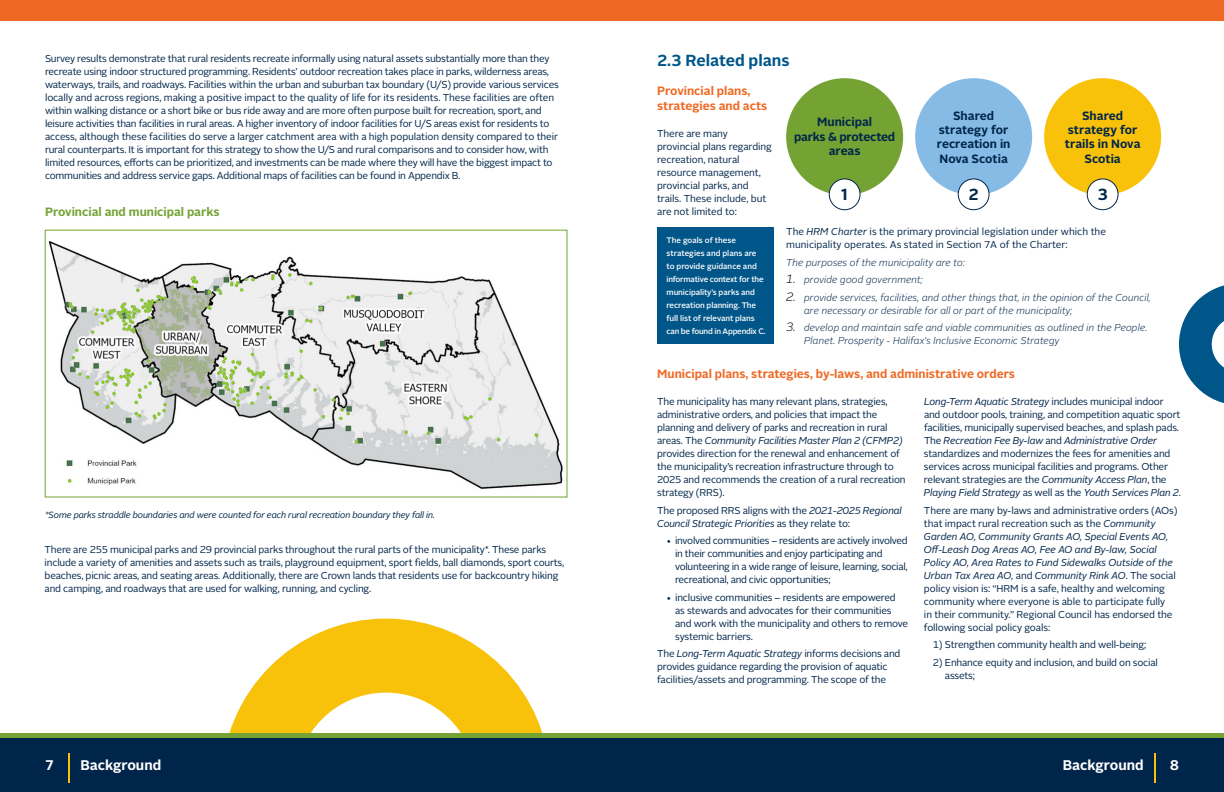
<style>
.page{position:relative;width:1224px;height:792px;background:#fff}
.page>*{position:absolute;margin:0;border:0;box-sizing:border-box;transform-origin:0 0}
.t1{font:700 16px "Alright Sans";color:#005689}
.t2{font:700 16px "Alright Sans";color:#00254a}
.t3{font:700 14px "Alright Sans";color:#fff}
.t4{font:700 12px/14.4px "Alright Sans";color:#00254a;text-align:center}
.t5{font:700 12px/14.4px "Alright Sans";color:#ef6924}
.t6{font:700 12px "Alright Sans";color:#74a333}
.t7{font:10px/13px "Alright Sans";letter-spacing:-.02em;color:#00254a}
.t8{font:italic 300 10px/13px "Alright Sans";color:#00254a}
.t9{font:10px/13px "Alright Sans";color:#00254a}
.t10{font:italic 10px/13px "Alright Sans";letter-spacing:-.02em;color:#00254a}
.t11{font:italic 9px "Alright Sans";letter-spacing:-.02em;color:#00254a}
.t12{font:500 8px/13px "Alright Sans";letter-spacing:-.01em;color:#fff}
.s1{font-style:italic}
.s2{font-size:12px;color:#000}
.s3{font-style:normal}
</style>
<div class="page">
<div style="left:0;top:0;width:1224px;height:20px;background:#ef6924"></div>
<svg style="left:1179px;top:285px;width:45px;height:118px"></svg>
<svg style="left:229px;top:619px;width:314px;height:114px"></svg>
<div style="left:0;top:734px;width:1224px;height:58px;background:#00254a"></div>
<div style="left:0;top:733px;width:1224px;height:5px;background:#74a333"></div>
<hr style="left:68px;top:753px;width:2px;height:30px;background:#f9c20a">
<img style="left:48px;top:241px;width:515px;height:248px">
<hr style="left:1154px;top:753px;width:2px;height:30px;background:#f9c20a">
<div style="left:657px;top:227px;width:117px;height:117px;background:#005689"></div>
<div style="left:786px;top:78px;width:117px;height:117px;background:#74a333;border-radius:50%"></div>
<div style="left:829px;top:179px;width:31px;height:31px;background:#fff;border-radius:50%"></div>
<div style="left:829px;top:178px;width:32px;height:32px;border:1px solid #00254a;border-radius:50%"></div>
<div style="left:915px;top:78px;width:117px;height:117px;background:#86bbe6;border-radius:50%"></div>
<div style="left:1044px;top:78px;width:117px;height:117px;background:#f9c20a;border-radius:50%"></div>
<div style="left:958px;top:179px;width:31px;height:31px;background:#fff;border-radius:50%"></div>
<div style="left:958px;top:178px;width:32px;height:32px;border:1px solid #00254a;border-radius:50%"></div>
<div style="left:1087px;top:179px;width:31px;height:31px;background:#fff;border-radius:50%"></div>
<div style="left:1087px;top:178px;width:32px;height:32px;border:1px solid #00254a;border-radius:50%"></div>
<p class="t7" style="left:45px;top:52px;width:515px">Survey results demonstrate that rural residents recreate informally using natural assets substantially more than they recreate using indoor structured programming. Residents’ outdoor recreation takes place in parks, wilderness areas, waterways, trails, and roadways. Facilities within the urban and suburban tax boundary (U/S) provide various services locally and across regions, making a positive impact to the quality of life for its residents. These facilities are often within walking distance or a short bike or bus ride away and are more often purpose built for recreation, sport, and leisure activities than facilities in rural areas. A higher inventory of indoor facilities for U/S areas exist for residents to access, although these facilities do serve a larger catchment area with a high population density compared to their rural counterparts. It is important for this strategy to show the U/S and rural comparisons and to consider how, with limited resources, efforts can be prioritized, and investments can be made where they will have the biggest impact to communities and address service gaps. Additional maps of facilities can be found in Appendix B.</p>
<p class="t6" style="left:45px;top:204px;width:176px">Provincial and municipal parks</p>
<p class="t11" style="left:45px;top:509px;width:392px">*Some parks straddle boundaries and were counted for each rural recreation boundary they fall in.</p>
<p class="t7" style="left:45px;top:543px;width:521px">There are 255 municipal parks and 29 provincial parks throughout the rural parts of the municipality*. These parks include a variety of amenities and assets such as trails, playground equipment, sport fields, ball diamonds, sport courts, beaches, picnic areas, and seating areas. Additionally, there are Crown lands that residents use for backcountry hiking and camping, and roadways that are used for walking, running, and cycling.</p>
<h2 class="t3" style="left:45px;top:755px;width:10px">7</h2>
<h2 class="t3" style="left:80px;top:755px;width:82px">Background</h2>
<h1 class="t1" style="left:657px;top:49px;width:134px">2.3 Related plans</h1>
<p class="t5" style="left:657px;top:84px;width:112px">Provincial plans, strategies and acts</p>
<p class="t7" style="left:657px;top:127px;width:116px">There are many provincial plans regarding recreation, natural resource management, provincial parks, and trails. These include, but are not limited to:</p>
<p class="t12" style="left:667px;top:234px;width:101px">The goals of these strategies and plans are to provide guidance and informative context for the municipality’s parks and recreation planning. The full list of relevant plans can be found in Appendix C.</p>
<p class="t4" style="left:794px;top:115px;width:103px">Municipal<br>parks &amp; protected areas</p>
<p class="t4" style="left:937px;top:108px;width:75px">Shared strategy for recreation in<br>Nova Scotia</p>
<p class="t4" style="left:1065px;top:108px;width:77px">Shared strategy for trails in Nova<br>Scotia</p>
<h1 class="t2" style="left:969px;top:184px;width:12px">2</h1>
<h1 class="t2" style="left:1097px;top:184px;width:12px">3</h1>
<h1 class="t2" style="left:841px;top:184px;width:8px">1</h1>
<p class="t9" style="left:786px;top:225px;width:321px">The <span class="s1">HRM Charter</span> is the primary provincial legislation under which the municipality operates. As stated in Section 7A of the Charter:</p>
<p class="t8" style="left:786px;top:256px;width:180px">The purposes of the municipality are to:</p>
<p class="t8" style="left:786px;top:273px;width:138px"><span class="s2">1.</span> provide good government;</p>
<p class="t8" style="left:804px;top:291px;width:348px;text-indent:-18px"><span class="s2">2.</span> provide services, facilities, and other things that, in the opinion of the Council, are necessary or desirable for all or part of the municipality;</p>
<p class="t8" style="left:804px;top:321px;width:345px;text-indent:-18px"><span class="s2">3.</span> develop and maintain safe and viable communities as outlined in the People.<br>Planet. Prosperity - Halifax's Inclusive Economic Strategy</p>
<p class="t5" style="left:657px;top:366px;width:359px">Municipal plans, strategies, by-laws, and administrative orders</p>
<p class="t7" style="left:657px;top:395px;width:250px">The municipality has many relevant plans, strategies, administrative orders, and policies that impact the planning and delivery of parks and recreation in rural areas. The <span class="s1">Community Facilities Master Plan 2 (CFMP2) </span>provides direction for the renewal and enhancement of the municipality’s recreation infrastructure through to 2025 and recommends the creation of a rural recreation strategy (RRS).</p>
<p class="t10" style="left:657px;top:504px;width:246px"><span class="s3">The proposed RRS aligns with the</span> 2021-2025 Regional<br>Council Strategic Priorities <span class="s3">as they relate to:</span></p>
<p class="t7" style="left:675px;top:534px;width:234px;text-indent:-9px">• involved communities – residents are actively involved in their communities and enjoy participating and volunteering in a wide range of leisure, learning, social, recreational, and civic opportunities;</p>
<p class="t7" style="left:675px;top:591px;width:235px;text-indent:-9px">• inclusive communities – residents are empowered<br>as stewards and advocates for their communities and work with the municipality and others to remove systemic barriers.</p>
<p class="t7" style="left:657px;top:647px;width:245px">The <span class="s1">Long-Term Aquatic Strategy</span> informs decisions and provides guidance regarding the provision of aquatic facilities/assets and programming. The scope of the</p>
<p class="t7" style="left:924px;top:395px;width:259px"><span class="s1">Long-Term Aquatic Strategy</span> includes municipal indoor and outdoor pools, training, and competition aquatic sport facilities, municipally supervised beaches, and splash pads.<br>The <span class="s1">Recreation Fee By-law</span> and <span class="s1">Administrative Order </span>standardizes and modernizes the fees for amenities and services across municipal facilities and programs. Other relevant strategies are the <span class="s1">Community Access Plan</span>, the <span class="s1">Playing Field Strategy</span> as well as the <span class="s1">Youth Services Plan 2</span>.</p>
<p class="t7" style="left:924px;top:504px;width:255px">There are many by-laws and administrative orders (AOs) that impact rural recreation such as the <span class="s1">Community Garden AO, Community Grants AO, Special Events AO, Off-Leash Dog Areas AO, Fee AO and By-law, Social Policy AO, Area Rates to Fund Sidewalks Outside of the Urban Tax Area AO,</span> and <span class="s1">Community Rink AO</span>. The social policy vision is: “HRM is a safe, healthy and welcoming community where everyone is able to participate fully<br>in their community.” Regional Council has endorsed the following social policy goals:</p>
<p class="t7" style="left:933px;top:638px;width:215px">1) Strengthen community health and well-being;</p>
<p class="t7" style="left:945px;top:656px;width:215px;text-indent:-12px">2) Enhance equity and inclusion, and build on social assets;</p>
<h2 class="t3" style="left:1063px;top:755px;width:82px">Background</h2>
<h2 class="t3" style="left:1170px;top:755px;width:10px">8</h2>
</div>
